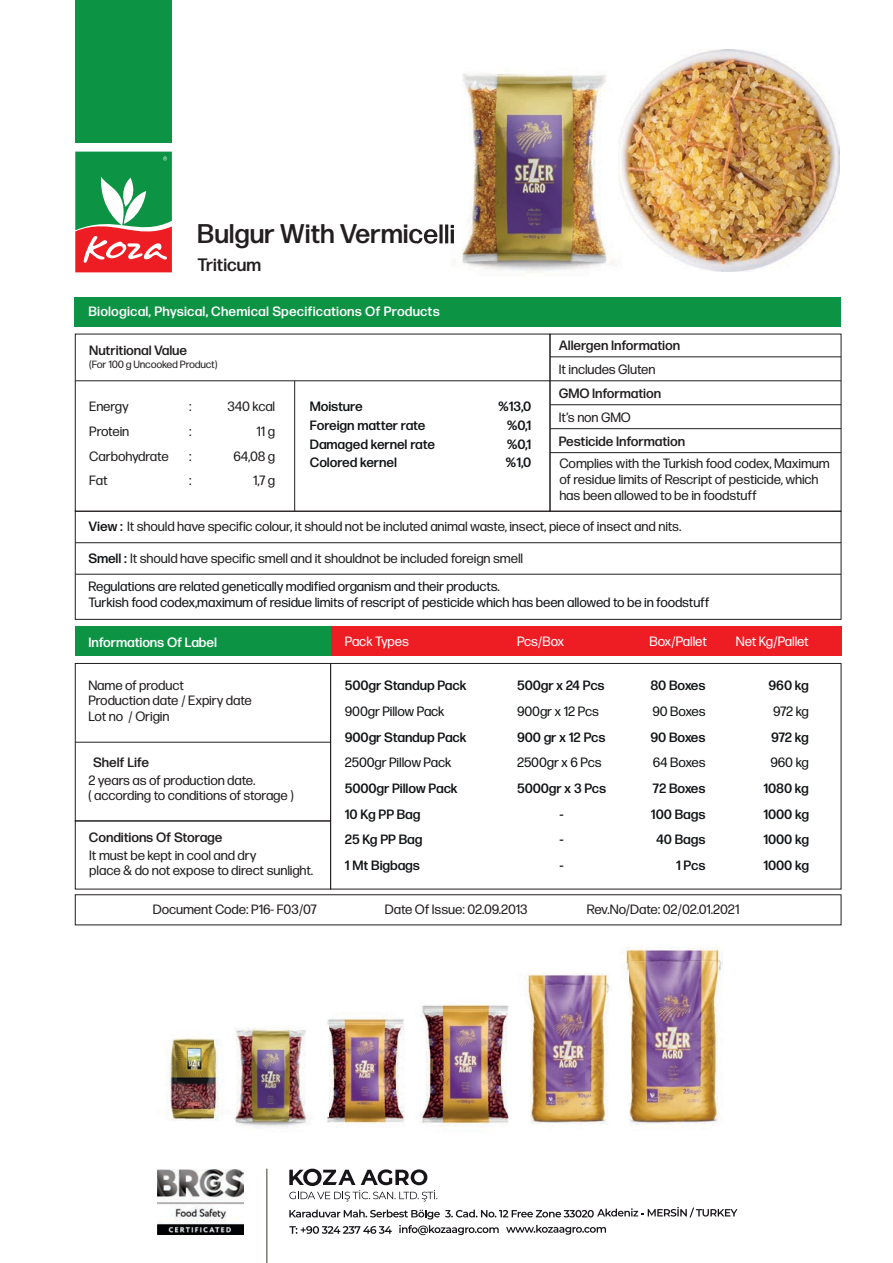
<style>
.page{position:relative;width:893px;height:1263px;background:#fff}
.page>*{position:absolute;margin:0;border:0;box-sizing:border-box;transform-origin:0 0}
.t1{font:500 27px "Forma DJR Banner";letter-spacing:.04em;color:#231f20}
.t2{font:500 18px "Forma DJR Banner";letter-spacing:.04em;color:#231f20}
.t3{font:13.5px/15.8px "Forma DJR Banner";letter-spacing:.04em;color:#231f20}
.t4{font:500 13.5px/25.8px "Forma DJR Banner";letter-spacing:.04em;color:#111416;text-align:justify}
.t5{font:13.5px/15.8px "Forma DJR Banner";letter-spacing:.04em;color:#111416}
.t6{font:500 13.5px "Forma DJR Banner";letter-spacing:.04em;color:#231f20}
.t7{font:500 13.5px "Forma DJR Banner";letter-spacing:.06em;color:#fff}
.t8{font:13.5px "Forma DJR Banner";letter-spacing:.035em;color:#fff}
.t9{font:500 13.5px "Forma DJR Banner";letter-spacing:.04em;color:#fff}
.t10{font:10.5px "Forma DJR Banner";letter-spacing:.04em;color:#231f20}
.s1{font-weight:500;color:#111416}
</style>
<div class="page">
<img style="left:652px;top:50px;width:187px;height:221px">
<div style="left:75px;top:626px;width:256px;height:30px;background:#0d9344"></div>
<div style="left:331px;top:626px;width:510px;height:30px;background:#ee1d23"></div>
<div style="left:75px;top:297px;width:766px;height:30px;background:#0d9344"></div>
<img style="left:234px;top:1027px;width:73px;height:101px">
<img style="left:462px;top:73px;width:190px;height:198px">
<img style="left:417px;top:224px;width:37px;height:20px">
<img style="left:327px;top:1017px;width:78px;height:107px">
<img style="left:420px;top:1004px;width:88px;height:122px">
<img style="left:166px;top:1038px;width:56px;height:83px">
<img style="left:519px;top:973px;width:67px;height:152px">
<img style="left:586px;top:947px;width:137px;height:178px">
<div style="left:75px;top:334px;width:475px;height:178px;border:1px solid #231f20"></div>
<div style="left:75px;top:511px;width:766px;height:109px;border:1px solid #231f20"></div>
<div style="left:75px;top:894px;width:766px;height:31px;border:1px solid #231f20"></div>
<hr style="left:75px;top:380px;width:220px;height:1px;background:#231f20">
<hr style="left:295px;top:380px;width:255px;height:1px;background:#231f20">
<div style="left:550px;top:334px;width:291px;height:178px;border:1px solid #231f20"></div>
<hr style="left:550px;top:356px;width:291px;height:1px;background:#231f20">
<hr style="left:550px;top:380px;width:291px;height:1px;background:#231f20">
<hr style="left:550px;top:404px;width:291px;height:1px;background:#231f20">
<hr style="left:294px;top:381px;width:1px;height:130px;background:#231f20">
<hr style="left:75px;top:742px;width:255px;height:1px;background:#231f20">
<hr style="left:550px;top:428px;width:291px;height:1px;background:#231f20">
<hr style="left:550px;top:452px;width:291px;height:1px;background:#231f20">
<hr style="left:75px;top:542px;width:766px;height:1px;background:#231f20">
<hr style="left:75px;top:574px;width:766px;height:1px;background:#231f20">
<div style="left:330px;top:663px;width:511px;height:226px;border:1px solid #231f20"></div>
<div style="left:75px;top:663px;width:256px;height:158px;border:1px solid #231f20"></div>
<svg style="left:75px;top:152px;width:97px;height:120px;background:#7b825a"></svg>
<div style="left:75px;top:0;width:97px;height:143px;background:#0d9344"></div>
<svg style="left:289px;top:1207px;width:448px;height:12px"></svg>
<svg style="left:506px;top:1225px;width:100px;height:10px"></svg>
<svg style="left:399px;top:1225px;width:100px;height:10px"></svg>
<svg style="left:289px;top:1226px;width:103px;height:8px"></svg>
<svg style="left:289px;top:1168px;width:148px;height:33px"></svg>
<hr style="left:266px;top:1168px;width:1px;height:95px;background:#40352e">
<img style="left:157px;top:1170px;width:86px;height:64px">
<h1 class="t1" style="left:198px;top:217px;width:258px">Bulgur With Vermicelli</h1>
<h2 class="t2" style="left:198px;top:254px;width:64px">Triticum</h2>
<p class="t7" style="left:89px;top:303px;width:352px">Biological, Physical, Chemical Specifications Of Products</p>
<p class="t6" style="left:90px;top:342px;width:99px">Nutritional Value</p>
<p class="t10" style="left:90px;top:358px;width:129px">(For 100 g Uncooked Product)</p>
<p class="t3" style="left:90px;top:398px;width:40px">Energy</p>
<p class="t3" style="left:190px;top:398px;width:3px">:</p>
<p class="t3" style="left:228px;top:398px;width:49px">340 kcal</p>
<p class="t3" style="left:90px;top:423px;width:41px">Protein</p>
<p class="t3" style="left:190px;top:423px;width:3px">:</p>
<p class="t3" style="left:257px;top:423px;width:20px">11 g</p>
<p class="t3" style="left:90px;top:448px;width:80px">Carbohydrate</p>
<p class="t3" style="left:190px;top:448px;width:3px">:</p>
<p class="t3" style="left:234px;top:448px;width:43px">64,08 g</p>
<p class="t3" style="left:90px;top:472px;width:19px">Fat</p>
<p class="t3" style="left:190px;top:472px;width:3px">:</p>
<p class="t3" style="left:253px;top:472px;width:23px">1,7 g</p>
<p class="t4" style="left:310px;top:393px;width:54px">Moisture</p>
<p class="t4" style="left:498px;top:393px;width:34px">%13,0</p>
<p class="t4" style="left:310px;top:412px;width:116px">Foreign matter rate</p>
<p class="t4" style="left:507px;top:412px;width:25px">%0,1</p>
<p class="t4" style="left:310px;top:431px;width:126px">Damaged kernel rate</p>
<p class="t4" style="left:507px;top:431px;width:25px">%0,1</p>
<p class="t4" style="left:310px;top:449px;width:88px">Colored kernel</p>
<p class="t4" style="left:506px;top:449px;width:27px">%1,0</p>
<p class="t6" style="left:559px;top:337px;width:122px">Allergen Information</p>
<p class="t6" style="left:559px;top:385px;width:103px">GMO Information</p>
<p class="t6" style="left:559px;top:433px;width:127px">Pesticide Information</p>
<p class="t3" style="left:559px;top:361px;width:98px">It includes Gluten</p>
<p class="t3" style="left:559px;top:409px;width:73px">It’s non GMO</p>
<p class="t3" style="left:560px;top:455px;width:271px">Complies with the Turkish food codex, Maximum of residue limits of Rescript of pesticide, which has been allowed to be in foodstuff</p>
<p class="t3" style="left:89px;top:519px;width:594px"><span class="s1">View :</span> It should have specific colour, it should not be incluted animal waste, insect, piece of insect and nits.</p>
<p class="t3" style="left:89px;top:550px;width:436px"><span class="s1">Smell :</span> It should have specific smell and it shouldnot be included foreign smell</p>
<p class="t5" style="left:89px;top:578px;width:622px">Regulations are related genetically modified organism and their products.<br>Turkish food codex,maximum of residue limits of rescript of pesticide which has been allowed to be in foodstuff</p>
<p class="t9" style="left:89px;top:634px;width:129px">Informations Of Label</p>
<p class="t8" style="left:345px;top:633px;width:65px">Pack Types</p>
<p class="t8" style="left:517px;top:633px;width:48px">Pcs/Box</p>
<p class="t8" style="left:650px;top:633px;width:58px">Box/Pallet</p>
<p class="t8" style="left:736px;top:633px;width:74px">Net Kg/Pallet</p>
<p class="t3" style="left:89px;top:677px;width:164px">Name of product<br>Production date / Expiry date<br>Lot no / Origin</p>
<p class="t4" style="left:345px;top:672px;width:123px">500gr Standup Pack</p>
<p class="t4" style="left:517px;top:672px;width:89px">500gr x 24 Pcs</p>
<p class="t4" style="left:651px;top:672px;width:56px">80 Boxes</p>
<p class="t4" style="left:769px;top:672px;width:41px">960 kg</p>
<p class="t5" style="left:345px;top:703px;width:101px">900gr Pillow Pack</p>
<p class="t5" style="left:517px;top:703px;width:83px">900gr x 12 Pcs</p>
<p class="t5" style="left:653px;top:703px;width:54px">90 Boxes</p>
<p class="t5" style="left:773px;top:703px;width:37px">972 kg</p>
<p class="t4" style="left:345px;top:724px;width:123px">900gr Standup Pack</p>
<p class="t4" style="left:517px;top:724px;width:89px">900 gr x 12 Pcs</p>
<p class="t4" style="left:651px;top:724px;width:56px">90 Boxes</p>
<p class="t4" style="left:771px;top:724px;width:39px">972 kg</p>
<p class="t5" style="left:345px;top:754px;width:107px">2500gr Pillow Pack</p>
<p class="t5" style="left:517px;top:754px;width:85px">2500gr x 6 Pcs</p>
<p class="t5" style="left:653px;top:754px;width:54px">64 Boxes</p>
<p class="t5" style="left:771px;top:754px;width:39px">960 kg</p>
<p class="t4" style="left:345px;top:775px;width:114px">5000gr Pillow Pack</p>
<p class="t4" style="left:517px;top:775px;width:90px">5000gr x 3 Pcs</p>
<p class="t4" style="left:653px;top:775px;width:54px">72 Boxes</p>
<p class="t4" style="left:764px;top:775px;width:46px">1080 kg</p>
<p class="t4" style="left:560px;top:801px;width:5px">- - -</p>
<p class="t6" style="left:94px;top:754px;width:57px">Shelf Life</p>
<p class="t3" style="left:89px;top:772px;width:206px">2 years as of production date.<br>( according to conditions of storage )</p>
<p class="t4" style="left:345px;top:801px;width:77px">10 Kg PP Bag</p>
<p class="t4" style="left:764px;top:801px;width:47px">1000 kg</p>
<p class="t4" style="left:345px;top:826px;width:79px">25 Kg PP Bag</p>
<p class="t4" style="left:764px;top:826px;width:47px">1000 kg</p>
<p class="t4" style="left:345px;top:852px;width:76px">1 Mt Bigbags</p>
<p class="t4" style="left:764px;top:852px;width:47px">1000 kg</p>
<p class="t4" style="left:651px;top:801px;width:55px;text-align:right">100 Bags<br>40 Bags<br>1 Pcs</p>
<p class="t6" style="left:89px;top:829px;width:134px">Conditions Of Storage</p>
<p class="t3" style="left:90px;top:847px;width:225px">It must be kept in cool and dry<br>place &amp; do not expose to direct sunlight.</p>
<p class="t3" style="left:153px;top:901px;width:165px">Document Code: P16- F03/07</p>
<p class="t3" style="left:385px;top:901px;width:144px">Date Of Issue: 02.09.2013</p>
<p class="t3" style="left:587px;top:901px;width:154px">Rev.No/Date: 02/02.01.2021</p>
</div>
